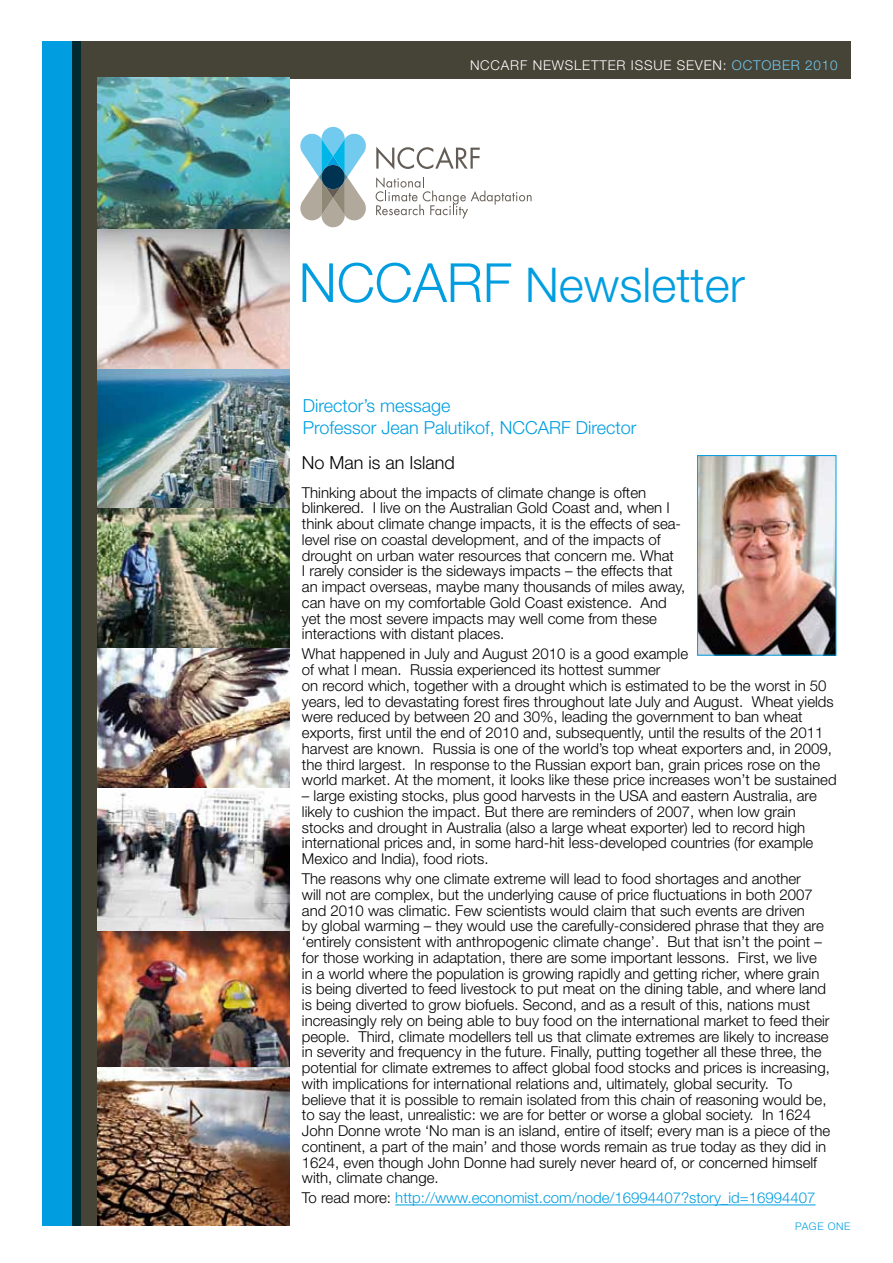
<style>
.page{position:relative;width:893px;height:1263px;background:#fff}
.page>*{position:absolute;margin:0;border:0;box-sizing:border-box;transform-origin:0 0}
.t1{font:300 48px "Helvetica Neue";color:#009ee0}
.t2{font:300 18px/22.2px "Helvetica Neue";color:#009ee0}
.t3{font:300 18px "Helvetica Neue";color:#000}
.t4{font:300 15px/15.8px "Helvetica Neue";color:#000}
.t5{font:300 15px "Helvetica Neue";color:#009ee0}
.t6{font:300 13.5px "Helvetica Neue";letter-spacing:.06em;color:#fff}
.t7{font:300 10.5px "Helvetica Neue";letter-spacing:.06em;color:#009ee0}
.s1{color:#72caef}
.s2{font-size:54px}
.s3{color:#000}
</style>
<div class="page">
<hr style="left:395px;top:1204px;width:421px;height:1px;background:#009ee0">
<svg style="left:300px;top:127px;width:66px;height:100px"></svg>
<svg style="left:376px;top:177px;width:155px;height:41px"></svg>
<svg style="left:376px;top:147px;width:104px;height:23px"></svg>
<div style="left:89px;top:41px;width:761px;height:38px;background:#464337"></div>
<img style="left:96px;top:78px;width:193px;height:151px">
<img style="left:96px;top:930px;width:193px;height:138px">
<img style="left:96px;top:369px;width:193px;height:140px">
<img style="left:96px;top:509px;width:193px;height:139px">
<img style="left:96px;top:648px;width:193px;height:140px">
<img style="left:96px;top:788px;width:193px;height:142px">
<img style="left:96px;top:229px;width:193px;height:140px">
<img style="left:96px;top:1068px;width:193px;height:158px">
<div style="left:72px;top:41px;width:24px;height:1185px;background:#464337"></div>
<svg style="left:43px;top:41px;width:38px;height:1185px;background:#0082b6"></svg>
<img style="left:699px;top:457px;width:135px;height:196px">
<div style="left:697px;top:455px;width:139px;height:200px;border:1px solid #009ee0"></div>
<p class="t6" style="left:470px;top:56px;width:369px">NCCARF NEWSLETTER ISSUE SEVEN: <span class="s1">OCTOBER 2010</span></p>
<h1 class="t1" style="left:299px;top:256px;width:448px"><span class="s2">NCCARF</span> Newsletter</h1>
<p class="t2" style="left:303px;top:394px;width:335px">Director’s message<br>Professor Jean Palutikof, NCCARF Director</p>
<p class="t3" style="left:302px;top:452px;width:155px">No Man is an Island</p>
<p class="t4" style="left:302px;top:484px;width:385px">Thinking about the impacts of climate change is often blinkered. I live on the Australian Gold Coast and, when I think about climate change impacts, it is the effects of sea&shy;level rise on coastal development, and of the impacts of drought on urban water resources that concern me. What<br>I rarely consider is the sideways impacts – the effects that an impact overseas, maybe many thousands of miles away, can have on my comfortable Gold Coast existence. And yet the most severe impacts may well come from these interactions with distant places.</p>
<p class="t4" style="left:302px;top:646px;width:536px">What happened in July and August 2010 is a good example<br>of what I mean. Russia experienced its hottest summer<br>on record which, together with a drought which is estimated to be the worst in 50 years, led to devastating forest fires throughout late July and August. Wheat yields were reduced by between 20 and 30%, leading the government to ban wheat exports, first until the end of 2010 and, subsequently, until the results of the 2011 harvest are known. Russia is one of the world’s top wheat exporters and, in 2009, the third largest. In response to the Russian export ban, grain prices rose on the world market. At the moment, it looks like these price increases won’t be sustained</p>
<p class="t4" style="left:302px;top:787px;width:516px">– large existing stocks, plus good harvests in the USA and eastern Australia, are likely to cushion the impact. But there are reminders of 2007, when low grain stocks and drought in Australia (also a large wheat exporter) led to record high international prices and, in some hard-hit less-developed countries (for example Mexico and India), food riots.</p>
<p class="t4" style="left:302px;top:870px;width:530px">The reasons why one climate extreme will lead to food shortages and another<br>will not are complex, but the underlying cause of price fluctuations in both 2007 and 2010 was climatic. Few scientists would claim that such events are driven<br>by global warming – they would use the carefully-considered phrase that they are ‘entirely consistent with anthropogenic climate change’. But that isn’t the point – for those working in adaptation, there are some important lessons. First, we live in a world where the population is growing rapidly and getting richer, where grain is being diverted to feed livestock to put meat on the dining table, and where land is being diverted to grow biofuels. Second, and as a result of this, nations must increasingly rely on being able to buy food on the international market to feed their people. Third, climate modellers tell us that climate extremes are likely to increase in severity and frequency in the future. Finally, putting together all these three, the potential for climate extremes to affect global food stocks and prices is increasing, with implications for international relations and, ultimately, global security. To believe that it is possible to remain isolated from this chain of reasoning would be, to say the least, unrealistic: we are for better or worse a global society. In 1624<br>John Donne wrote ‘No man is an island, entire of itself; every man is a piece of the continent, a part of the main’ and those words remain as true today as they did in 1624, even though John Donne had surely never heard of, or concerned himself with, climate change.</p>
<p class="t5" style="left:302px;top:1189px;width:515px"><span class="s3">To read more:</span> http://www.economist.com/node/16994407?story_id=16994407</p>
<p class="t7" style="left:795px;top:1220px;width:57px">PAGE ONE</p>
</div>
